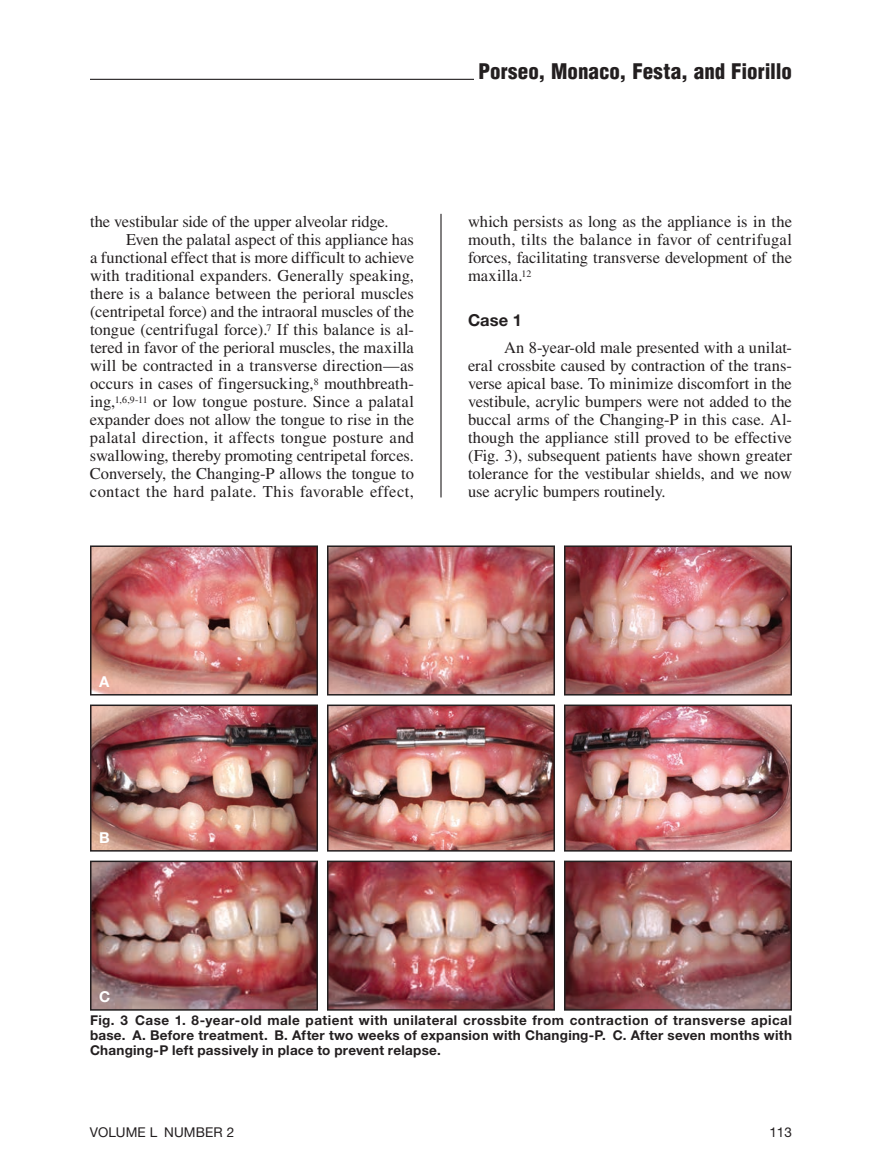
<style>
.page{position:relative;width:891px;height:1175px;background:#fff}
.page>*{position:absolute;margin:0;border:0;box-sizing:border-box;transform-origin:0 0}
.t1{font:900 condensed 21px "Helvetica";color:#231f20}
.t2{font:16.5px/18px "Times";letter-spacing:.005em;color:#231f20;text-align:justify}
.t3{font:16.5px "Times";letter-spacing:.025em;color:#231f20}
.t4{font:700 16.5px "Helvetica Neue LT Std";color:#231f20}
.t5{font:700 15px "Helvetica Neue LT Std";color:#fff}
.t6{font:700 13.5px/15px "Helvetica Neue LT Std";letter-spacing:.02em;color:#231f20;text-align:justify}
.t7{font:13.5px "Helvetica Neue LT Std";letter-spacing:.01em;color:#231f20}
</style>
<div class="page">
<hr style="left:90px;top:79px;width:384px;height:1px;background:#231f20">
<img style="left:93px;top:548px;width:222px;height:144px">
<div style="left:90px;top:545px;width:228px;height:150px;border:2px solid #231f20"></div>
<img style="left:93px;top:707px;width:222px;height:141px">
<div style="left:90px;top:704px;width:228px;height:147px;border:2px solid #231f20"></div>
<img style="left:93px;top:863px;width:222px;height:144px">
<div style="left:90px;top:860px;width:228px;height:150px;border:2px solid #231f20"></div>
<img style="left:330px;top:548px;width:222px;height:144px">
<div style="left:327px;top:545px;width:228px;height:150px;border:2px solid #231f20"></div>
<img style="left:567px;top:548px;width:222px;height:144px">
<div style="left:564px;top:545px;width:228px;height:150px;border:2px solid #231f20"></div>
<img style="left:330px;top:707px;width:222px;height:141px">
<div style="left:327px;top:704px;width:228px;height:147px;border:2px solid #231f20"></div>
<img style="left:567px;top:707px;width:222px;height:141px">
<div style="left:564px;top:704px;width:228px;height:147px;border:2px solid #231f20"></div>
<img style="left:330px;top:863px;width:222px;height:144px">
<div style="left:327px;top:860px;width:228px;height:150px;border:2px solid #231f20"></div>
<img style="left:567px;top:863px;width:222px;height:144px">
<div style="left:564px;top:860px;width:228px;height:150px;border:2px solid #231f20"></div>
<hr style="left:440px;top:214px;width:2px;height:283px;background:#231f20">
<p class="t2" style="left:90px;top:212px;width:300px">the vestibular side of the upper alveolar ridge.</p>
<p class="t2" style="left:126px;top:230px;width:290px">Even the palatal aspect of this appliance has</p>
<p class="t2" style="left:90px;top:248px;width:326px">a functional effect that is more difficult to achieve</p>
<p class="t2" style="left:90px;top:266px;width:326px">with traditional expanders. Generally speaking,</p>
<p class="t2" style="left:90px;top:284px;width:325px">there is a balance between the perioral muscles</p>
<p class="t2" style="left:90px;top:302px;width:326px">(centripetal force) and the intraoral muscles of the</p>
<p class="t2" style="left:90px;top:320px;width:325px">tongue (centrifugal force).<sup>7</sup> If this balance is al-</p>
<p class="t2" style="left:90px;top:338px;width:325px">tered in favor of the perioral muscles, the maxilla</p>
<p class="t2" style="left:90px;top:356px;width:326px">will be contracted in a transverse direction—as</p>
<p class="t2" style="left:90px;top:374px;width:325px">occurs in cases of fingersucking,<sup>8</sup> mouthbreath-</p>
<p class="t2" style="left:90px;top:392px;width:326px">ing,<sup>1,6,9-11</sup> or low tongue posture. Since a palatal</p>
<p class="t2" style="left:90px;top:410px;width:326px">expander does not allow the tongue to rise in the</p>
<p class="t2" style="left:90px;top:428px;width:326px">palatal direction, it affects tongue posture and</p>
<p class="t2" style="left:90px;top:446px;width:325px">swallowing, thereby promoting centripetal forces.</p>
<p class="t2" style="left:90px;top:464px;width:325px">Conversely, the Changing-P allows the tongue to</p>
<p class="t3" style="left:90px;top:482px;width:325px">contact the hard palate. This favorable effect,</p>
<p class="t1" style="left:478px;top:58px;width:315px">Porseo, Monaco, Festa, and Fiorillo</p>
<p class="t2" style="left:468px;top:212px;width:326px">which persists as long as the appliance is in the mouth, tilts the balance in favor of centrifugal forces, facilitating transverse development of the maxilla.<sup>12</sup></p>
<p class="t4" style="left:468px;top:310px;width:56px">Case 1</p>
<p class="t2" style="left:468px;top:338px;width:326px;text-indent:36px">An 8-year-old male presented with a unilat&shy;eral crossbite caused by contraction of the trans&shy;verse apical base. To minimize discomfort in the vestibule, acrylic bumpers were not added to the buccal arms of the Changing-P in this case. Al&shy;though the appliance still proved to be effective (Fig. 3), subsequent patients have shown greater tolerance for the vestibular shields, and we now use acrylic bumpers routinely.</p>
<p class="t5" style="left:99px;top:672px;width:12px">A</p>
<p class="t5" style="left:99px;top:828px;width:12px">B</p>
<p class="t5" style="left:99px;top:987px;width:13px">C</p>
<p class="t6" style="left:90px;top:1012px;width:704px">Fig. 3 Case 1. 8-year-old male patient with unilateral crossbite from contraction of transverse apical base. A. Before treatment. B. After two weeks of expansion with Changing-P. C. After seven months with Changing-P left passively in place to prevent relapse.</p>
<p class="t7" style="left:90px;top:1123px;width:146px">VOLUME L NUMBER 2</p>
<p class="t7" style="left:769px;top:1123px;width:24px">113</p>
</div>
